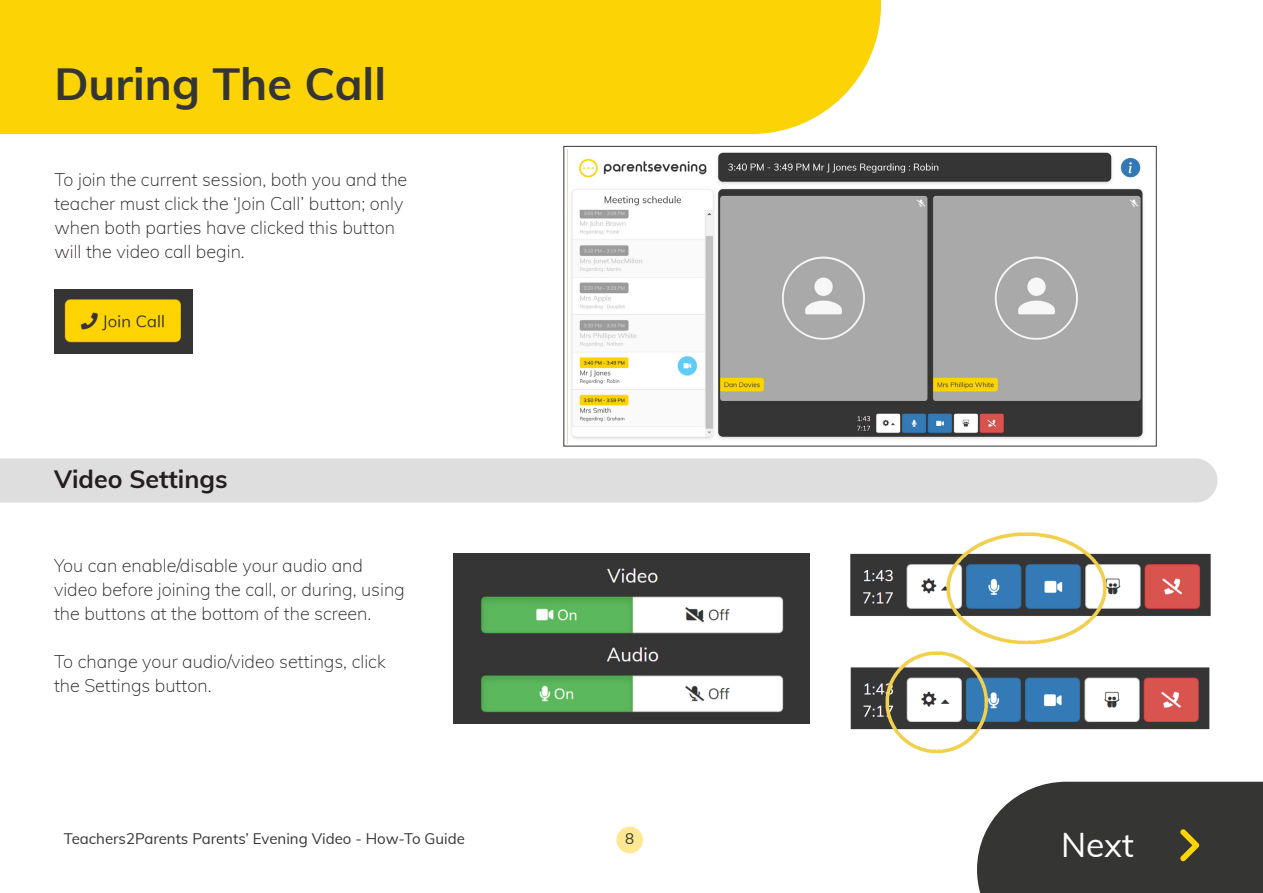
<style>
.page{position:relative;width:1263px;height:893px;background:#fff}
.page>*{position:absolute;margin:0;border:0;box-sizing:border-box;transform-origin:0 0}
.t1{font:700 45px "Muli";color:#353534}
.t2{font:33.6px "Muli";color:#fff}
.t3{font:700 25.05px "Muli";color:#231f20}
.t4{font:200 18px/24px "Muli";color:#231f20}
.t5{font:15px "Muli";color:#353534}
</style>
<div class="page">
<div style="left:616px;top:827px;width:27px;height:26px;background:#fee894;border-radius:50%"></div>
<div style="left:977px;top:782px;width:286px;height:111px;background:#353534"></div>
<img style="left:567px;top:150px;width:577px;height:294px">
<div style="left:0;top:458px;width:1217px;height:44px;background:#dfdede"></div>
<div style="left:0;top:0;width:881px;height:134px;background:#fcd406"></div>
<img style="left:54px;top:289px;width:138px;height:65px">
<img style="left:453px;top:554px;width:357px;height:170px">
<img style="left:850px;top:532px;width:361px;height:222px">
<p class="t1" style="left:54px;top:51px;width:333px">During The Call</p>
<p class="t4" style="left:54px;top:166px;width:354px">To join the current session, both you and the teacher must click the ‘Join Call’ button; only when both parties have clicked this button will the video call begin.</p>
<p class="t3" style="left:54px;top:460px;width:175px">Video Settings</p>
<p class="t4" style="left:54px;top:552px;width:352px">You can enable/disable your audio and video before joining the call, or during, using the buttons at the bottom of the screen.</p>
<p class="t4" style="left:54px;top:648px;width:333px">To change your audio/video settings, click the Settings button.</p>
<p class="t5" style="left:64px;top:828px;width:403px">Teachers2Parents Parents’ Evening Video - How-To Guide</p>
<p class="t5" style="left:625px;top:828px;width:10px">8</p>
<p class="t2" style="left:1061px;top:820px;width:74px">Next</p>
</div>
